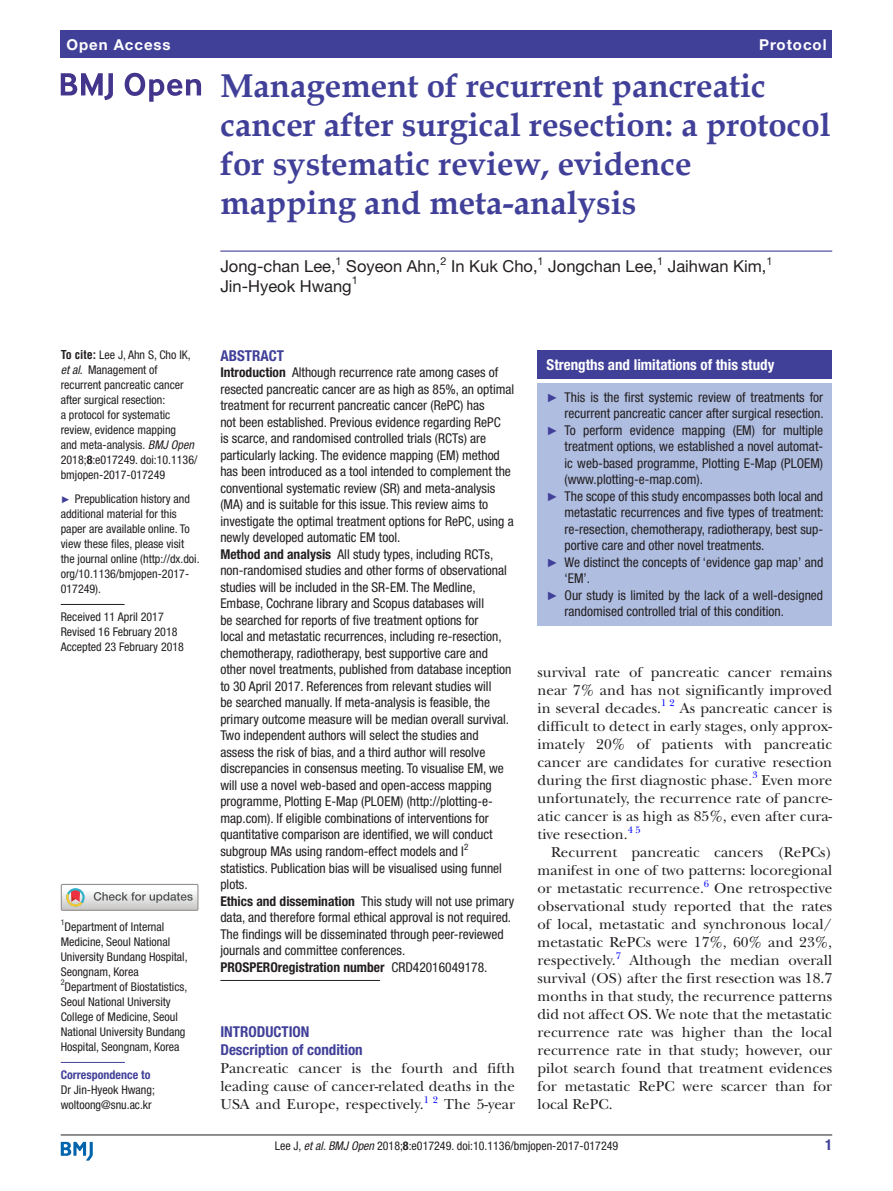
<style>
.page{position:relative;width:893px;height:1191px;background:#fff}
.page>*{position:absolute;margin:0;border:0;box-sizing:border-box;transform-origin:0 0}
.t1{font:700 33px/39px "Book Antiqua";color:#414099}
.t2{font:16.5px "Helvetica Neue LT Std";color:#231f20}
.t3{font:15px/18px "New Baskerville";color:#231f20;text-align:justify}
.t4{font:700 condensed 15px/18px "Helvetica Neue LT Std";color:#414099}
.t5{font:700 condensed 15px "Helvetica Neue LT Std";color:#fff}
.t6{font:700 15px "Helvetica Neue LT Std";letter-spacing:.065em;color:#fff}
.t7{font:condensed 13.5px/16.5px "Helvetica Neue LT Std";color:#231f20}
.t8{font:condensed 12px/15px "Helvetica Neue LT Std";color:#231f20}
.t9{font:700 condensed 12px "Helvetica Neue LT Std";color:#414099}
.t10{font:10.95px "Helvetica Neue LT Std";color:#231f20}
.t11{font:9.9px "New Baskerville";color:#00f}
.t12{font:condensed 7.95px "Helvetica Neue LT Std";color:#231f20}
.s1{font-family:"Helvetica LT Std";font-weight:700}
.s2{font-style:italic}
.s3{font-weight:700}
.s4{font-family:"Arial";font-stretch:normal;font-size:9.75px;color:#414099}
.s5{font-family:"Arial";font-stretch:normal;font-size:12px;color:#414099}
</style>
<div class="page">
<hr style="left:61px;top:1134px;width:771px;height:1px;background:#231f20">
<svg style="left:61px;top:1141px;width:32px;height:19px"></svg>
<div style="left:61px;top:31px;width:771px;height:27px;background:#414099"></div>
<hr style="left:220px;top:250px;width:612px;height:2px;background:#414099">
<hr style="left:61px;top:604px;width:64px;height:1px;background:#231f20">
<hr style="left:61px;top:1062px;width:64px;height:1px;background:#414099">
<svg style="left:61px;top:73px;width:52px;height:27px"></svg>
<svg style="left:125px;top:73px;width:76px;height:29px"></svg>
<div style="left:61px;top:884px;width:138px;height:27px;border:1px solid #969090"></div>
<svg style="left:61px;top:884px;width:137px;height:26px"></svg>
<hr style="left:220px;top:980px;width:160px;height:1px;background:#231f20">
<div style="left:538px;top:350px;width:294px;height:29px;background:#414099"></div>
<div style="left:538px;top:383px;width:294px;height:242px;background:#afbde1"></div>
<p class="t6" style="left:66px;top:35px;width:106px">Open Access</p>
<p class="t6" style="left:759px;top:35px;width:69px">Protocol</p>
<h1 class="t1" style="left:220px;top:66px;width:612px">Management of recurrent pancreatic cancer after surgical resection: a protocol for systematic review, evidence mapping and meta-analysis</h1>
<p class="t2" style="left:220px;top:257px;width:117px">Jong-chan Lee,</p>
<p class="t10" style="left:336px;top:254px;width:8px">1</p>
<p class="t2" style="left:346px;top:257px;width:96px">Soyeon Ahn,</p>
<p class="t10" style="left:440px;top:254px;width:8px">2</p>
<p class="t2" style="left:451px;top:257px;width:88px">In Kuk Cho,</p>
<p class="t10" style="left:538px;top:254px;width:8px">1</p>
<p class="t2" style="left:548px;top:257px;width:110px">Jongchan Lee,</p>
<p class="t10" style="left:657px;top:254px;width:8px">1</p>
<p class="t2" style="left:668px;top:257px;width:100px">Jaihwan Kim,</p>
<p class="t10" style="left:766px;top:254px;width:8px">1</p>
<p class="t2" style="left:220px;top:276px;width:133px">Jin-Hyeok Hwang</p>
<p class="t10" style="left:352px;top:274px;width:8px">1</p>
<p class="t8" style="left:61px;top:347px;width:138px"><span class="s1">To cite:</span> Lee J, Ahn S, Cho IK, <span class="s2">et al</span>. Management of recurrent pancreatic cancer after surgical resection:<br>a protocol for systematic review, evidence mapping<br>and meta-analysis. <span class="s2">BMJ Open<br></span>2018;<span class="s3">8</span>:e017249. doi:10.1136/ bmjopen-2017-017249</p>
<p class="t8" style="left:61px;top:491px;width:140px"><span class="s4">►</span> Prepublication history and additional material for this paper are available online. To view these files, please visit the journal online (http://dx.doi. org/10.1136/bmjopen-2017-<br>017249).</p>
<p class="t8" style="left:61px;top:609px;width:125px">Received 11 April 2017<br>Revised 16 February 2018<br>Accepted 23 February 2018</p>
<p class="t12" style="left:61px;top:918px;width:5px">1</p>
<p class="t8" style="left:61px;top:919px;width:128px;text-indent:4px">Department of Internal<br>Medicine, Seoul National<br>University Bundang Hospital,<br>Seongnam, Korea</p>
<p class="t12" style="left:61px;top:978px;width:5px">2</p>
<p class="t8" style="left:61px;top:979px;width:128px;text-indent:4px">Department of Biostatistics,<br>Seoul National University<br>College of Medicine, Seoul<br>National University Bundang<br>Hospital, Seongnam, Korea</p>
<p class="t9" style="left:61px;top:1067px;width:91px">Correspondence to</p>
<p class="t8" style="left:61px;top:1082px;width:96px">Dr Jin-Hyeok Hwang; woltoong@snu.ac.kr</p>
<p class="t4" style="left:220px;top:346px;width:65px">Abstract</p>
<p class="t7" style="left:220px;top:364px;width:295px"><span class="s3">Introduction</span> Although recurrence rate among cases of resected pancreatic cancer are as high as 85%, an optimal treatment for recurrent pancreatic cancer (RePC) has<br>not been established. Previous evidence regarding RePC<br>is scarce, and randomised controlled trials (RCTs) are particularly lacking. The evidence mapping (EM) method has been introduced as a tool intended to complement the conventional systematic review (SR) and meta-analysis (MA) and is suitable for this issue. This review aims to investigate the optimal treatment options for RePC, using a newly developed automatic EM tool.<br><span class="s3">Method and analysis</span> All study types, including RCTs, non-randomised studies and other forms of observational studies will be included in the SR-EM. The Medline, Embase, Cochrane library and Scopus databases will<br>be searched for reports of five treatment options for<br>local and metastatic recurrences, including re-resection, chemotherapy, radiotherapy, best supportive care and other novel treatments, published from database inception to 30 April 2017. References from relevant studies will<br>be searched manually. If meta-analysis is feasible, the primary outcome measure will be median overall survival.<br>Two independent authors will select the studies and assess the risk of bias, and a third author will resolve discrepancies in consensus meeting. To visualise EM, we will use a novel web-based and open-access mapping programme, Plotting E-Map (PLOEM) (http://plotting-e&shy;map.com). If eligible combinations of interventions for quantitative comparison are identified, we will conduct subgroup MAs using random-effect models and I<sup>2 </sup>statistics. Publication bias will be visualised using funnel plots.<br><span class="s3">Ethics and dissemination</span> This study will not use primary data, and therefore formal ethical approval is not required.<br>The findings will be disseminated through peer-reviewed journals and committee conferences.<br><span class="s3">PROSPEROregistration number</span> CRD42016049178.</p>
<p class="t4" style="left:220px;top:1022px;width:144px">Introduction<br>Description of condition</p>
<p class="t3" style="left:220px;top:1059px;width:296px">Pancreatic cancer is the fourth and fifth leading cause of cancer-related deaths in the USA and Europe, respectively.<sup>1</sup> <sup>2</sup> The 5-year</p>
<p class="t5" style="left:547px;top:355px;width:229px">Strengths and limitations of this study</p>
<p class="t7" style="left:547px;top:388px;width:278px"><span class="s5">►</span> This is the first systemic review of treatments for</p>
<p class="t7" style="left:565px;top:405px;width:261px">recurrent pancreatic cancer after surgical resection.</p>
<p class="t7" style="left:547px;top:421px;width:278px"><span class="s5">►</span> To perform evidence mapping (EM) for multiple</p>
<p class="t7" style="left:565px;top:438px;width:260px">treatment options, we established a novel automat-</p>
<p class="t7" style="left:565px;top:454px;width:260px">ic web-based programme, Plotting E-Map (PLOEM)</p>
<p class="t7" style="left:565px;top:471px;width:140px">(www.plotting-e-map.com).</p>
<p class="t7" style="left:547px;top:487px;width:278px"><span class="s5">►</span> The scope of this study encompasses both local and</p>
<p class="t7" style="left:565px;top:504px;width:261px">metastatic recurrences and five types of treatment:</p>
<p class="t7" style="left:565px;top:520px;width:260px">re-resection, chemotherapy, radiotherapy, best sup-</p>
<p class="t7" style="left:565px;top:537px;width:201px">portive care and other novel treatments.</p>
<p class="t7" style="left:547px;top:553px;width:278px"><span class="s5">►</span> We distinct the concepts of ‘evidence gap map’ and</p>
<p class="t7" style="left:565px;top:570px;width:27px">‘EM’.</p>
<p class="t7" style="left:547px;top:586px;width:278px"><span class="s5">►</span> Our study is limited by the lack of a well-designed</p>
<p class="t7" style="left:565px;top:603px;width:221px">randomised controlled trial of this condition.</p>
<p class="t3" style="left:538px;top:663px;width:296px">survival rate of pancreatic cancer remains near 7% and has not significantly improved in several decades.<sup>1</sup> <sup>2</sup> As pancreatic cancer is difficult to detect in early stages, only approx&shy;imately 20% of patients with pancreatic cancer are candidates for curative resection during the first diagnostic phase.</p>
<p class="t11" style="left:752px;top:769px;width:7px">3</p>
<p class="t3" style="left:538px;top:771px;width:296px;text-indent:224px">Even more unfortunately, the recurrence rate of pancre&shy;atic cancer is as high as 85%, even after cura&shy;tive resection.</p>
<p class="t11" style="left:628px;top:823px;width:14px">4 5</p>
<p class="t3" style="left:538px;top:843px;width:296px;text-indent:14px">Recurrent pancreatic cancers (RePCs) manifest in one of two patterns: locoregional or metastatic recurrence.</p>
<p class="t11" style="left:704px;top:877px;width:7px">6</p>
<p class="t3" style="left:538px;top:879px;width:296px;text-indent:177px">One retrospective observational study reported that the rates of local, metastatic and synchronous local/ metastatic RePCs were 17%, 60% and 23%, respectively.</p>
<p class="t11" style="left:616px;top:949px;width:7px">7</p>
<p class="t3" style="left:538px;top:951px;width:296px;text-indent:92px">Although the median overall survival (OS) after the first resection was 18.7 months in that study, the recurrence patterns did not affect OS. We note that the metastatic recurrence rate was higher than the local recurrence rate in that study; however, our pilot search found that treatment evidences for metastatic RePC were scarcer than for local RePC.</p>
<p class="t8" style="left:275px;top:1137px;width:345px">Lee J, <span class="s2">et al</span>. <span class="s2">BMJ Open</span> 2018;<span class="s3">8</span>:e017249. doi:10.1136/bmjopen-2017-017249</p>
<p class="t4" style="left:825px;top:1135px;width:9px">1</p>
</div>
